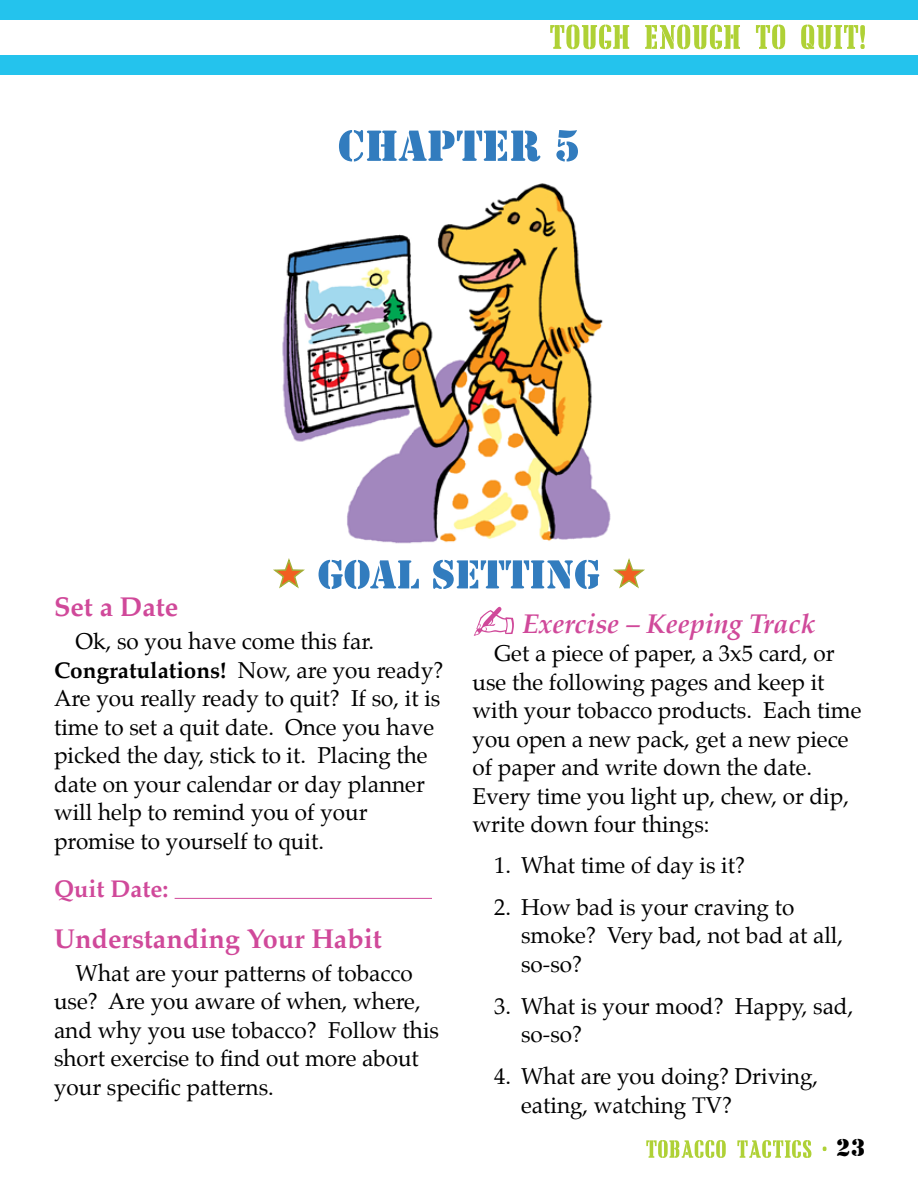
<style>
.page{position:relative;width:918px;height:1188px;background:#fff}
.page>*{position:absolute;margin:0;border:0;box-sizing:border-box;transform-origin:0 0}
.t1{font:700 27px "Palatino";color:#d0499a}
.t2{font:italic 700 27px "Palatino";color:#d0499a}
.t3{font:25.5px "Army";color:#000}
.t4{font:700 24px "Palatino";color:#d0499a}
.t5{font:22.5px/28.5px "Palatino";color:#000}
.s1{font-weight:700}
</style>
<div class="page">
<div style="left:0;top:55px;width:918px;height:20px;background:#24c3ed"></div>
<div style="left:0;top:0;width:918px;height:20px;background:#24c3ed"></div>
<svg style="left:550px;top:25px;width:315px;height:24px"></svg>
<svg style="left:646px;top:1140px;width:181px;height:18px"></svg>
<hr style="left:175px;top:898px;width:257px;height:1px;background:#d0499a">
<svg style="left:339px;top:130px;width:239px;height:32px"></svg>
<svg style="left:319px;top:560px;width:280px;height:29px"></svg>
<svg style="left:273px;top:558px;width:32px;height:31px"></svg>
<svg style="left:613px;top:558px;width:32px;height:31px"></svg>
<img style="left:282px;top:183px;width:329px;height:361px">
<p class="t1" style="left:54px;top:584px;width:126px">Set a Date</p>
<p class="t5" style="left:54px;top:627px;width:391px;text-indent:22px">Ok, so you have come this far.<br><span class="s1">Congratulations!</span> Now, are you ready?<br>Are you really ready to quit? If so, it is time to set a quit date. Once you have picked the day, stick to it. Placing the date on your calendar or day planner will help to remind you of your promise to yourself to quit.</p>
<p class="t4" style="left:54px;top:868px;width:116px">Quit Date:</p>
<p class="t1" style="left:54px;top:915px;width:329px">Understanding Your Habit</p>
<p class="t5" style="left:54px;top:959px;width:387px;text-indent:22px">What are your patterns of tobacco use? Are you aware of when, where, and why you use tobacco? Follow this short exercise to find out more about your specific patterns.</p>
<p class="t2" style="left:472px;top:602px;width:345px">✍ Exercise – Keeping Track</p>
<p class="t5" style="left:472px;top:639px;width:391px;text-indent:22px">Get a piece of paper, a 3x5 card, or use the following pages and keep it with your tobacco products. Each time you open a new pack, get a new piece of paper and write down the date.<br>Every time you light up, chew, or dip, write down four things:</p>
<p class="t5" style="left:494px;top:851px;width:253px">1. What time of day is it?</p>
<p class="t5" style="left:521px;top:893px;width:324px;text-indent:-27px">2. How bad is your craving to smoke? Very bad, not bad at all, so-so?</p>
<p class="t5" style="left:521px;top:992px;width:334px;text-indent:-27px">3. What is your mood? Happy, sad, so-so?</p>
<p class="t5" style="left:521px;top:1062px;width:299px;text-indent:-27px">4. What are you doing? Driving, eating, watching TV?</p>
<p class="t3" style="left:836px;top:1133px;width:31px">23</p>
</div>
